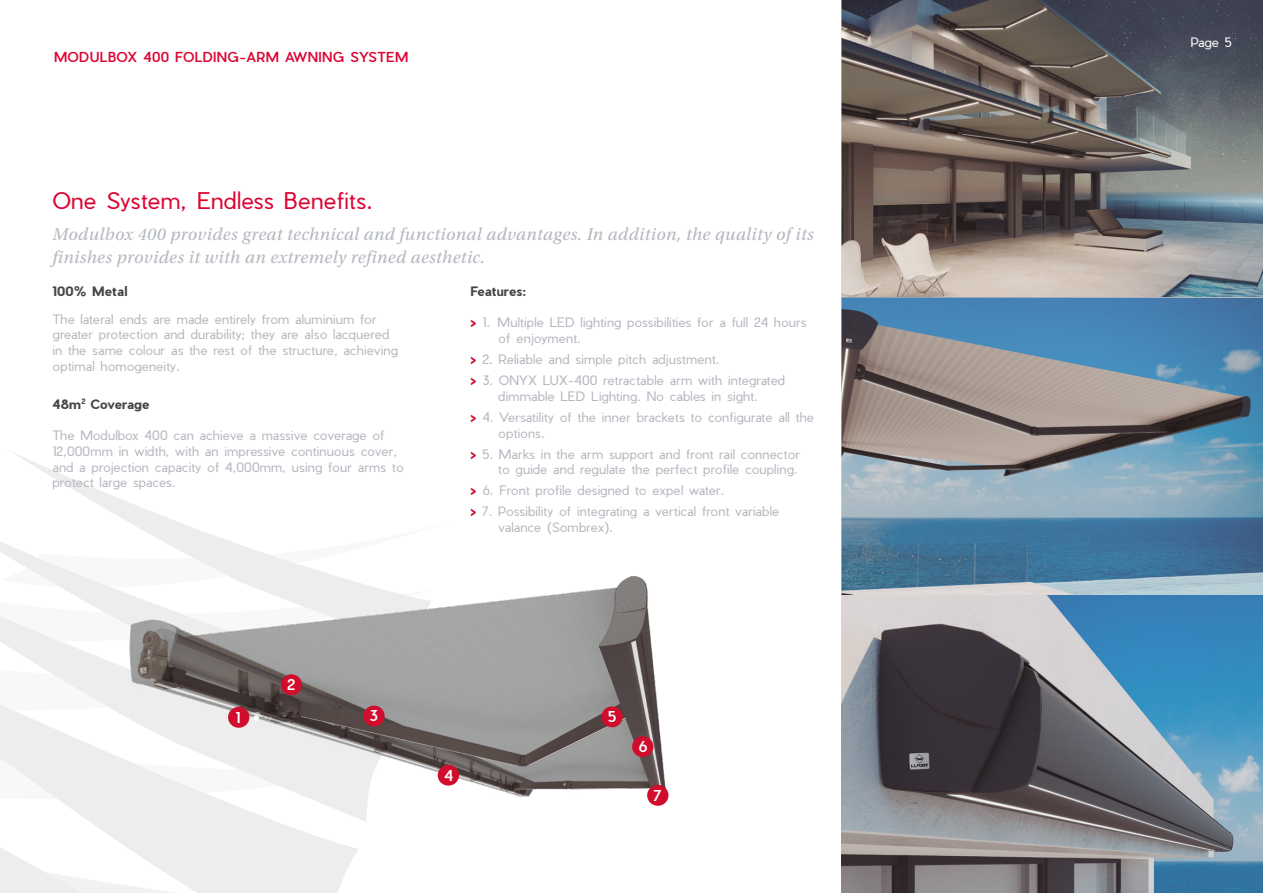
<style>
.page{position:relative;width:1263px;height:893px;background:#fff}
.page>*{position:absolute;margin:0;border:0;box-sizing:border-box;transform-origin:0 0}
.t1{font:300 22.5px "Pier Sans";letter-spacing:.02em;color:#dd0432}
.t2{font:italic 18px/22.5px "Utopia Std";letter-spacing:.025em;color:#b4b8bf}
.t3{font:500 14.7px "Pier Sans";color:#fff}
.t4{font:500 13.5px "Pier Sans";letter-spacing:.035em;color:#dd0432}
.t5{font:300 12.75px/15.8px "Pier Sans";letter-spacing:.015em;color:#b4b8bf}
.t6{font:700 12.75px "Pier Sans";letter-spacing:.005em;color:#454545}
.t7{font:700 12.75px "Pier Sans";letter-spacing:.025em;color:#454545}
.t8{font:300 12.75px "Pier Sans";color:#fff}
.s1{font-weight:700;color:#d10d2e}
</style>
<div class="page">
<svg style="left:7px;top:452px;width:168px;height:197px"></svg>
<svg style="left:0;top:521px;width:309px;height:120px"></svg>
<img style="left:841px;top:0;width:422px;height:297px">
<svg style="left:841px;top:297px;width:422px;height:299px;background:#738ea2"></svg>
<svg style="left:841px;top:596px;width:422px;height:297px;background:#6d7d8c"></svg>
<img style="left:116px;top:568px;width:553px;height:238px">
<svg style="left:0;top:658px;width:408px;height:235px"></svg>
<div style="left:281px;top:674px;width:21px;height:21px;background:#d10d2e;border-radius:50%"></div>
<div style="left:363px;top:706px;width:22px;height:20px;background:#d10d2e;border-radius:50%"></div>
<div style="left:438px;top:765px;width:21px;height:21px;background:#d10d2e;border-radius:50%"></div>
<div style="left:601px;top:706px;width:22px;height:21px;background:#d10d2e;border-radius:50%"></div>
<div style="left:632px;top:736px;width:21px;height:21px;background:#d10d2e;border-radius:50%"></div>
<div style="left:647px;top:785px;width:21px;height:21px;background:#d10d2e;border-radius:50%"></div>
<div style="left:228px;top:707px;width:21px;height:21px;background:#d10d2e;border-radius:50%"></div>
<p class="t4" style="left:54px;top:48px;width:356px">MODULBOX 400 FOLDING-ARM AWNING SYSTEM</p>
<h1 class="t1" style="left:52px;top:186px;width:322px">One System, Endless Benefits.</h1>
<h2 class="t2" style="left:52px;top:223px;width:763px">Modulbox 400 provides great technical and functional advantages. In addition, the quality of its finishes provides it with an extremely refined aesthetic.</h2>
<p class="t6" style="left:470px;top:282px;width:57px">Features:</p>
<p class="t5" style="left:498px;top:315px;width:310px;text-indent:-28px"><span class="s1">&gt;</span> 1. Multiple LED lighting possibilities for a full 24 hours of enjoyment.</p>
<p class="t5" style="left:470px;top:349px;width:316px;line-height:21px"><span class="s1">&gt;</span> 2. Reliable and simple pitch adjustment.<br><span class="s1">&gt;</span> 3. ONYX LUX-400 retractable arm with integrated</p>
<p class="t5" style="left:470px;top:386px;width:345px;line-height:21px;text-indent:28px">dimmable LED Lighting. No cables in sight.<br><span class="s1">&gt;</span> 4. Versatility of the inner brackets to configurate all the</p>
<p class="t5" style="left:470px;top:422px;width:331px;line-height:21px;text-indent:28px">options.<br><span class="s1">&gt;</span> 5. Marks in the arm support and front rail connector</p>
<p class="t5" style="left:470px;top:459px;width:328px;line-height:21px;text-indent:28px">to guide and regulate the perfect profile coupling. <span class="s1">&gt;</span> 6. Front profile designed to expel water.<br><span class="s1">&gt;</span> 7. Possibility of integrating a vertical front variable</p>
<p class="t5" style="left:498px;top:519px;width:116px">valance (Sombrex).</p>
<p class="t7" style="left:53px;top:282px;width:77px">100% Metal</p>
<p class="t5" style="left:53px;top:311px;width:347px">The lateral ends are made entirely from aluminium for greater protection and durability; they are also lacquered in the same colour as the rest of the structure, achieving optimal homogeneity.</p>
<p class="t6" style="left:52px;top:395px;width:99px">48m<sup>2</sup> Coverage</p>
<p class="t5" style="left:52px;top:427px;width:353px">The Modulbox 400 can achieve a massive coverage of 12,000mm in width, with an impressive continuous cover, and a projection capacity of 4,000mm, using four arms to protect large spaces.</p>
<p class="t3" style="left:235px;top:708px;width:6px">1</p>
<p class="t3" style="left:287px;top:675px;width:10px">2</p>
<p class="t3" style="left:370px;top:706px;width:10px">3</p>
<p class="t3" style="left:444px;top:765px;width:11px">4</p>
<p class="t3" style="left:608px;top:707px;width:10px">5</p>
<p class="t3" style="left:638px;top:737px;width:11px">6</p>
<p class="t3" style="left:653px;top:785px;width:10px">7</p>
<p class="t8" style="left:1191px;top:34px;width:43px">Page 5</p>
</div>
